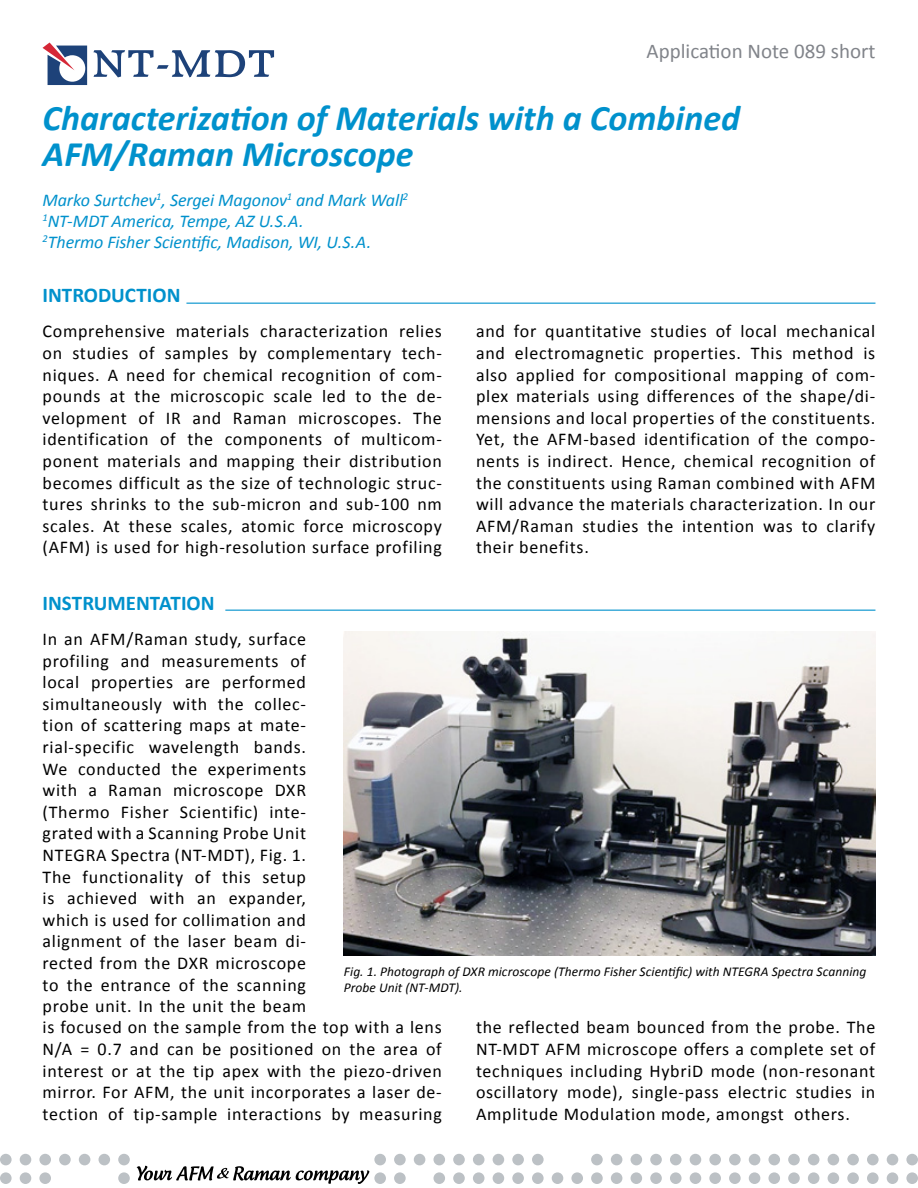
<style>
.page{position:relative;width:918px;height:1188px;background:#fff}
.page>*{position:absolute;margin:0;border:0;box-sizing:border-box;transform-origin:0 0}
.t1{font:italic 700 36px/36px "Calibri";color:#0091cc}
.t2{font:700 21px "Calibri";color:#0091cc}
.t3{font:21px "Calibri";color:#81848a}
.t4{font:18px/21.6px "Calibri";letter-spacing:.04em;color:#000;text-align:justify}
.t5{font:italic 18px/21px "Calibri";letter-spacing:-.005em;color:#0091cc}
.t6{font:italic 13.5px/16.2px "Calibri";letter-spacing:.005em;color:#000}
</style>
<div class="page">
<svg style="left:137px;top:1166px;width:232px;height:18px"></svg>
<div style="left:374px;top:1154px;width:12px;height:11px;background:#bcc1c5;border-radius:50%"></div>
<div style="left:374px;top:1172px;width:12px;height:12px;background:#bcc1c5;border-radius:50%"></div>
<div style="left:394px;top:1154px;width:12px;height:11px;background:#bcc1c5;border-radius:50%"></div>
<div style="left:394px;top:1172px;width:12px;height:12px;background:#bcc1c5;border-radius:50%"></div>
<div style="left:414px;top:1154px;width:11px;height:11px;background:#bcc1c5;border-radius:50%"></div>
<div style="left:433px;top:1154px;width:12px;height:11px;background:#bcc1c5;border-radius:50%"></div>
<div style="left:433px;top:1172px;width:12px;height:12px;background:#bcc1c5;border-radius:50%"></div>
<div style="left:453px;top:1154px;width:12px;height:11px;background:#bcc1c5;border-radius:50%"></div>
<div style="left:453px;top:1172px;width:12px;height:12px;background:#bcc1c5;border-radius:50%"></div>
<div style="left:473px;top:1154px;width:12px;height:11px;background:#bcc1c5;border-radius:50%"></div>
<div style="left:473px;top:1172px;width:12px;height:12px;background:#bcc1c5;border-radius:50%"></div>
<div style="left:493px;top:1154px;width:11px;height:11px;background:#bcc1c5;border-radius:50%"></div>
<div style="left:493px;top:1172px;width:11px;height:12px;background:#bcc1c5;border-radius:50%"></div>
<div style="left:512px;top:1154px;width:12px;height:11px;background:#bcc1c5;border-radius:50%"></div>
<div style="left:512px;top:1172px;width:12px;height:12px;background:#bcc1c5;border-radius:50%"></div>
<div style="left:532px;top:1154px;width:12px;height:11px;background:#bcc1c5;border-radius:50%"></div>
<div style="left:532px;top:1172px;width:12px;height:12px;background:#bcc1c5;border-radius:50%"></div>
<div style="left:552px;top:1172px;width:11px;height:12px;background:#bcc1c5;border-radius:50%"></div>
<div style="left:571px;top:1172px;width:12px;height:12px;background:#bcc1c5;border-radius:50%"></div>
<div style="left:591px;top:1154px;width:12px;height:11px;background:#bcc1c5;border-radius:50%"></div>
<div style="left:591px;top:1172px;width:12px;height:12px;background:#bcc1c5;border-radius:50%"></div>
<div style="left:611px;top:1154px;width:11px;height:11px;background:#bcc1c5;border-radius:50%"></div>
<div style="left:611px;top:1172px;width:11px;height:12px;background:#bcc1c5;border-radius:50%"></div>
<div style="left:631px;top:1154px;width:11px;height:11px;background:#bcc1c5;border-radius:50%"></div>
<div style="left:631px;top:1172px;width:11px;height:12px;background:#bcc1c5;border-radius:50%"></div>
<div style="left:650px;top:1154px;width:12px;height:11px;background:#bcc1c5;border-radius:50%"></div>
<div style="left:650px;top:1172px;width:12px;height:12px;background:#bcc1c5;border-radius:50%"></div>
<div style="left:670px;top:1154px;width:12px;height:11px;background:#bcc1c5;border-radius:50%"></div>
<div style="left:670px;top:1172px;width:12px;height:12px;background:#bcc1c5;border-radius:50%"></div>
<div style="left:690px;top:1154px;width:11px;height:11px;background:#bcc1c5;border-radius:50%"></div>
<div style="left:690px;top:1172px;width:11px;height:12px;background:#bcc1c5;border-radius:50%"></div>
<div style="left:709px;top:1154px;width:12px;height:11px;background:#bcc1c5;border-radius:50%"></div>
<div style="left:709px;top:1172px;width:12px;height:12px;background:#bcc1c5;border-radius:50%"></div>
<div style="left:729px;top:1154px;width:12px;height:11px;background:#bcc1c5;border-radius:50%"></div>
<div style="left:729px;top:1172px;width:12px;height:12px;background:#bcc1c5;border-radius:50%"></div>
<div style="left:749px;top:1154px;width:11px;height:11px;background:#bcc1c5;border-radius:50%"></div>
<div style="left:749px;top:1172px;width:11px;height:12px;background:#bcc1c5;border-radius:50%"></div>
<div style="left:768px;top:1154px;width:12px;height:11px;background:#bcc1c5;border-radius:50%"></div>
<div style="left:768px;top:1172px;width:12px;height:12px;background:#bcc1c5;border-radius:50%"></div>
<div style="left:788px;top:1154px;width:12px;height:11px;background:#bcc1c5;border-radius:50%"></div>
<div style="left:788px;top:1172px;width:12px;height:12px;background:#bcc1c5;border-radius:50%"></div>
<div style="left:808px;top:1154px;width:11px;height:11px;background:#bcc1c5;border-radius:50%"></div>
<div style="left:808px;top:1172px;width:11px;height:12px;background:#bcc1c5;border-radius:50%"></div>
<div style="left:828px;top:1154px;width:11px;height:11px;background:#bcc1c5;border-radius:50%"></div>
<div style="left:828px;top:1172px;width:11px;height:12px;background:#bcc1c5;border-radius:50%"></div>
<div style="left:847px;top:1154px;width:12px;height:11px;background:#bcc1c5;border-radius:50%"></div>
<div style="left:847px;top:1172px;width:12px;height:12px;background:#bcc1c5;border-radius:50%"></div>
<div style="left:867px;top:1154px;width:12px;height:11px;background:#bcc1c5;border-radius:50%"></div>
<div style="left:867px;top:1172px;width:12px;height:12px;background:#bcc1c5;border-radius:50%"></div>
<div style="left:887px;top:1154px;width:11px;height:11px;background:#bcc1c5;border-radius:50%"></div>
<div style="left:887px;top:1172px;width:11px;height:12px;background:#bcc1c5;border-radius:50%"></div>
<div style="left:906px;top:1154px;width:12px;height:11px;background:#bcc1c5;border-radius:50%"></div>
<div style="left:906px;top:1172px;width:12px;height:12px;background:#bcc1c5;border-radius:50%"></div>
<div style="left:20px;top:1154px;width:11px;height:11px;background:#bcc1c5;border-radius:50%"></div>
<div style="left:20px;top:1172px;width:11px;height:12px;background:#bcc1c5;border-radius:50%"></div>
<div style="left:39px;top:1154px;width:12px;height:11px;background:#bcc1c5;border-radius:50%"></div>
<div style="left:39px;top:1172px;width:12px;height:12px;background:#bcc1c5;border-radius:50%"></div>
<div style="left:59px;top:1154px;width:12px;height:11px;background:#bcc1c5;border-radius:50%"></div>
<div style="left:79px;top:1154px;width:11px;height:11px;background:#bcc1c5;border-radius:50%"></div>
<div style="left:99px;top:1154px;width:11px;height:11px;background:#bcc1c5;border-radius:50%"></div>
<div style="left:118px;top:1154px;width:12px;height:11px;background:#bcc1c5;border-radius:50%"></div>
<div style="left:118px;top:1172px;width:12px;height:12px;background:#bcc1c5;border-radius:50%"></div>
<div style="left:0;top:1154px;width:12px;height:11px;background:#bcc1c5;border-radius:50%"></div>
<div style="left:0;top:1172px;width:12px;height:12px;background:#bcc1c5;border-radius:50%"></div>
<svg style="left:93px;top:50px;width:181px;height:27px"></svg>
<svg style="left:43px;top:43px;width:44px;height:42px"></svg>
<hr style="left:186px;top:303px;width:689px;height:1px;background:#0091cc">
<img style="left:344px;top:631px;width:531px;height:324px">
<hr style="left:225px;top:610px;width:650px;height:1px;background:#0091cc">
<p class="t3" style="left:647px;top:38px;width:230px">Application Note 089 short</p>
<h1 class="t1" style="left:43px;top:100px;width:699px">Characterization of Materials with a Combined<br>AFM/Raman Microscope</h1>
<p class="t5" style="left:43px;top:188px;width:367px">Marko Surtchev<sup>1</sup>, Sergei Magonov<sup>1</sup> and Mark Wall<sup>2<br>1</sup>NT-MDT America, Tempe, AZ U.S.A.<br><sup>2</sup>Thermo Fisher Scientific, Madison, WI, U.S.A.</p>
<p class="t2" style="left:43px;top:282px;width:140px">INTRODUCTION</p>
<p class="t4" style="left:43px;top:321px;width:401px">Comprehensive materials characterization relies on studies of samples by complementary tech&shy;niques. A need for chemical recognition of com&shy;pounds at the microscopic scale led to the de&shy;velopment of IR and Raman microscopes. The identification of the components of multicom&shy;ponent materials and mapping their distribution becomes difficult as the size of technologic struc&shy;tures shrinks to the sub-micron and sub-100 nm scales. At these scales, atomic force microscopy (AFM) is used for high-resolution surface profiling</p>
<p class="t4" style="left:476px;top:321px;width:401px">and for quantitative studies of local mechanical and electromagnetic properties. This method is also applied for compositional mapping of com&shy;plex materials using differences of the shape/di&shy;mensions and local properties of the constituents.<br>Yet, the AFM-based identification of the compo&shy;nents is indirect. Hence, chemical recognition of the constituents using Raman combined with AFM will advance the materials characterization. In our AFM/Raman studies the intention was to clarify their benefits.</p>
<p class="t2" style="left:43px;top:589px;width:174px">INSTRUMENTATION</p>
<p class="t4" style="left:43px;top:628px;width:265px">In an AFM/Raman study, surface profiling and measurements of local properties are performed simultaneously with the collec&shy;tion of scattering maps at mate&shy;rial-specific wavelength bands.<br>We conducted the experiments with a Raman microscope DXR (Thermo Fisher Scientific) inte&shy;grated with a Scanning Probe Unit NTEGRA Spectra (NT-MDT), Fig. 1.<br>The functionality of this setup is achieved with an expander, which is used for collimation and alignment of the laser beam di&shy;rected from the DXR microscope to the entrance of the scanning probe unit. In the unit the beam</p>
<p class="t6" style="left:344px;top:963px;width:524px">Fig. 1. Photograph of DXR microscope (Thermo Fisher Scientific) with NTEGRA Spectra Scanning<br>Probe Unit (NT-MDT).</p>
<p class="t4" style="left:43px;top:1017px;width:401px">is focused on the sample from the top with a lens N/A = 0.7 and can be positioned on the area of interest or at the tip apex with the piezo-driven mirror. For AFM, the unit incorporates a laser de&shy;tection of tip-sample interactions by measuring</p>
<p class="t4" style="left:476px;top:1017px;width:401px">the reflected beam bounced from the probe. The NT-MDT AFM microscope offers a complete set of techniques including HybriD mode (non-resonant oscillatory mode), single-pass electric studies in Amplitude Modulation mode, amongst others.</p>
</div>
